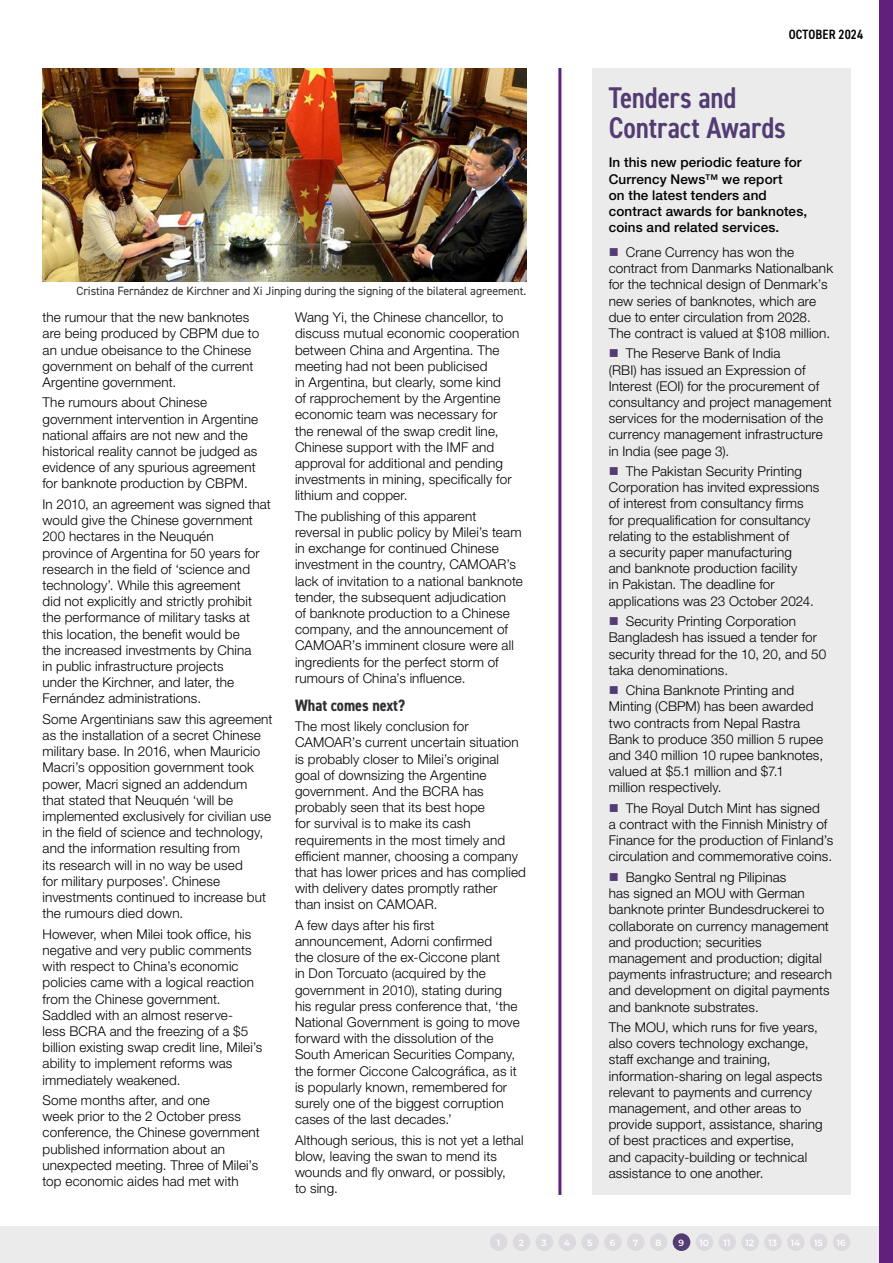
<style>
.page{position:relative;width:893px;height:1263px;background:#fff}
.page>*{position:absolute;margin:0;border:0;box-sizing:border-box;transform-origin:0 0}
.t1{font:600 condensed 30px/30px "DIN2014";letter-spacing:-.005em;color:#523c73}
.t2{font:700 condensed 16.5px "DIN2014";color:#303034}
.t3{font:300 13.5px/16.2px "Helvetica Neue LTW1 G";letter-spacing:.01em;color:#000}
.t4{font:500 13.5px/16.2px "Helvetica Neue LTW1 G";letter-spacing:.01em;color:#000}
.t5{font:600 condensed 13.5px "DIN2014";letter-spacing:.005em;color:#000}
.t6{font:12px "DIN2014";letter-spacing:-.01em;color:#303034}
.t7{font:600 9px "Montserrat";color:#fff}
</style>
<div class="page">
<div style="left:0;top:1226px;width:893px;height:37px;background:#ebebeb"></div>
<div style="left:490px;top:1233px;width:17px;height:18px;background:#dcd9df;border-radius:50%"></div>
<div style="left:513px;top:1233px;width:17px;height:18px;background:#dcd9df;border-radius:50%"></div>
<div style="left:536px;top:1233px;width:17px;height:18px;background:#dcd9df;border-radius:50%"></div>
<div style="left:558px;top:1233px;width:18px;height:18px;background:#dcd9df;border-radius:50%"></div>
<div style="left:581px;top:1233px;width:18px;height:18px;background:#dcd9df;border-radius:50%"></div>
<div style="left:604px;top:1233px;width:18px;height:18px;background:#dcd9df;border-radius:50%"></div>
<div style="left:627px;top:1233px;width:18px;height:18px;background:#dcd9df;border-radius:50%"></div>
<div style="left:650px;top:1233px;width:17px;height:18px;background:#dcd9df;border-radius:50%"></div>
<div style="left:696px;top:1233px;width:17px;height:18px;background:#dcd9df;border-radius:50%"></div>
<div style="left:718px;top:1233px;width:18px;height:18px;background:#dcd9df;border-radius:50%"></div>
<div style="left:741px;top:1233px;width:18px;height:18px;background:#dcd9df;border-radius:50%"></div>
<div style="left:764px;top:1233px;width:18px;height:18px;background:#dcd9df;border-radius:50%"></div>
<div style="left:787px;top:1233px;width:18px;height:18px;background:#dcd9df;border-radius:50%"></div>
<div style="left:810px;top:1233px;width:17px;height:18px;background:#dcd9df;border-radius:50%"></div>
<div style="left:833px;top:1233px;width:17px;height:18px;background:#dcd9df;border-radius:50%"></div>
<div style="left:673px;top:1233px;width:17px;height:18px;background:#523c73;border-radius:50%"></div>
<div style="left:592px;top:68px;width:258px;height:1127px;background:#ebebeb"></div>
<img style="left:43px;top:68px;width:483px;height:213px">
<div style="left:880px;top:0;width:13px;height:1263px;background:#62207d"></div>
<hr style="left:558px;top:68px;width:3px;height:1127px;background:#62207d">
<p class="t6" style="left:77px;top:283px;width:451px">Cristina Fernández de Kirchner and Xi Jinping during the signing of the bilateral agreement.</p>
<p class="t3" style="left:43px;top:309px;width:218px">the rumour that the new banknotes are being produced by CBPM due to an undue obeisance to the Chinese government on behalf of the current<br>Argentine government.</p>
<p class="t3" style="left:43px;top:394px;width:217px">The rumours about Chinese government intervention in Argentine national affairs are not new and the historical reality cannot be judged as evidence of any spurious agreement for banknote production by CBPM.</p>
<p class="t3" style="left:43px;top:496px;width:230px">In 2010, an agreement was signed that would give the Chinese government 200 hectares in the Neuquén<br>province of Argentina for 50 years for research in the field of ‘science and technology’. While this agreement<br>did not explicitly and strictly prohibit the performance of military tasks at this location, the benefit would be<br>the increased investments by China<br>in public infrastructure projects<br>under the Kirchner, and later, the Fernández administrations.</p>
<p class="t3" style="left:43px;top:711px;width:232px">Some Argentinians saw this agreement as the installation of a secret Chinese military base. In 2016, when Mauricio Macri’s opposition government took power, Macri signed an addendum that stated that Neuquén ‘will be implemented exclusively for civilian use in the field of science and technology, and the information resulting from<br>its research will in no way be used<br>for military purposes’. Chinese investments continued to increase but the rumours died down.</p>
<p class="t3" style="left:43px;top:926px;width:221px">However, when Milei took office, his negative and very public comments with respect to China’s economic policies came with a logical reaction from the Chinese government.<br>Saddled with an almost reserve-<br>less BCRA and the freezing of a $5 billion existing swap credit line, Milei’s ability to implement reforms was immediately weakened.</p>
<p class="t3" style="left:43px;top:1092px;width:219px">Some months after, and one<br>week prior to the 2 October press conference, the Chinese government published information about an unexpected meeting. Three of Milei’s top economic aides had met with</p>
<p class="t3" style="left:295px;top:309px;width:226px">Wang Yi, the Chinese chancellor, to discuss mutual economic cooperation between China and Argentina. The meeting had not been publicised<br>in Argentina, but clearly, some kind<br>of rapprochement by the Argentine economic team was necessary for<br>the renewal of the swap credit line, Chinese support with the IMF and approval for additional and pending investments in mining, specifically for lithium and copper.</p>
<p class="t3" style="left:295px;top:508px;width:229px">The publishing of this apparent reversal in public policy by Milei’s team in exchange for continued Chinese investment in the country, CAMOAR’s lack of invitation to a national banknote tender, the subsequent adjudication<br>of banknote production to a Chinese company, and the announcement of CAMOAR’s imminent closure were all ingredients for the perfect storm of rumours of China’s influence.</p>
<p class="t2" style="left:295px;top:694px;width:112px">What comes next?</p>
<p class="t3" style="left:295px;top:718px;width:233px">The most likely conclusion for CAMOAR’s current uncertain situation is probably closer to Milei’s original goal of downsizing the Argentine government. And the BCRA has probably seen that its best hope<br>for survival is to make its cash requirements in the most timely and efficient manner, choosing a company that has lower prices and has complied with delivery dates promptly rather than insist on CAMOAR.</p>
<p class="t3" style="left:295px;top:917px;width:226px">A few days after his first announcement, Adorni confirmed<br>the closure of the ex-Ciccone plant<br>in Don Torcuato (acquired by the government in 2010), stating during his regular press conference that, ‘the National Government is going to move forward with the dissolution of the South American Securities Company, the former Ciccone Calcográfica, as it is popularly known, remembered for surely one of the biggest corruption cases of the last decades.’</p>
<p class="t3" style="left:295px;top:1132px;width:230px">Although serious, this is not yet a lethal blow, leaving the swan to mend its wounds and fly onward, or possibly,<br>to sing.</p>
<p class="t5" style="left:789px;top:25px;width:76px">OCTOBER 2024</p>
<h1 class="t1" style="left:609px;top:82px;width:179px">Tenders and<br>Contract Awards</h1>
<p class="t4" style="left:609px;top:154px;width:200px">In this new periodic feature for<br>Currency News™ we report<br>on the latest tenders and contract awards for banknotes, coins and related services.</p>
<p class="t3" style="left:609px;top:244px;width:226px;text-indent:17px">Crane Currency has won the contract from Danmarks Nationalbank for the technical design of Denmark’s new series of banknotes, which are due to enter circulation from 2028.<br>The contract is valued at $108 million.</p>
<p class="t3" style="left:609px;top:345px;width:224px;text-indent:17px">The Reserve Bank of India<br>(RBI) has issued an Expression of<br>Interest (EOI) for the procurement of consultancy and project management services for the modernisation of the currency management infrastructure in India (see page 3).</p>
<p class="t3" style="left:609px;top:463px;width:212px;text-indent:17px">The Pakistan Security Printing Corporation has invited expressions of interest from consultancy firms for prequalification for consultancy relating to the establishment of<br>a security paper manufacturing<br>and banknote production facility<br>in Pakistan. The deadline for applications was 23 October 2024.</p>
<p class="t3" style="left:609px;top:613px;width:219px;text-indent:17px">Security Printing Corporation<br>Bangladesh has issued a tender for security thread for the 10, 20, and 50 taka denominations.</p>
<p class="t3" style="left:609px;top:682px;width:216px;text-indent:17px">China Banknote Printing and<br>Minting (CBPM) has been awarded two contracts from Nepal Rastra<br>Bank to produce 350 million 5 rupee and 340 million 10 rupee banknotes, valued at $5.1 million and $7.1 million respectively.</p>
<p class="t3" style="left:609px;top:800px;width:226px;text-align:center">The Royal Dutch Mint has signed<br>a contract with the Finnish Ministry of Finance for the production of Finland’s circulation and commemorative coins.</p>
<p class="t3" style="left:609px;top:869px;width:225px;text-indent:17px">Bangko Sentral ng Pilipinas<br>has signed an MOU with German banknote printer Bundesdruckerei to collaborate on currency management and production; securities management and production; digital payments infrastructure; and research and development on digital payments and banknote substrates.</p>
<p class="t3" style="left:609px;top:1019px;width:215px">The MOU, which runs for five years, also covers technology exchange, staff exchange and training, information-sharing on legal aspects relevant to payments and currency management, and other areas to provide support, assistance, sharing of best practices and expertise,<br>and capacity-building or technical assistance to one another.</p>
<p class="t7" style="left:497px;top:1236px;width:5px">1</p>
<p class="t7" style="left:519px;top:1236px;width:7px">2</p>
<p class="t7" style="left:541px;top:1236px;width:7px">3</p>
<p class="t7" style="left:564px;top:1236px;width:8px">4</p>
<p class="t7" style="left:587px;top:1236px;width:7px">5</p>
<p class="t7" style="left:610px;top:1236px;width:7px">6</p>
<p class="t7" style="left:633px;top:1236px;width:7px">7</p>
<p class="t7" style="left:655px;top:1236px;width:7px">8</p>
<p class="t7" style="left:678px;top:1236px;width:7px">9</p>
<p class="t7" style="left:699px;top:1236px;width:11px">10</p>
<p class="t7" style="left:724px;top:1236px;width:8px">11</p>
<p class="t7" style="left:745px;top:1236px;width:10px">12</p>
<p class="t7" style="left:768px;top:1236px;width:10px">13</p>
<p class="t7" style="left:791px;top:1236px;width:11px">14</p>
<p class="t7" style="left:814px;top:1236px;width:10px">15</p>
<p class="t7" style="left:837px;top:1236px;width:11px">16</p>
</div>
